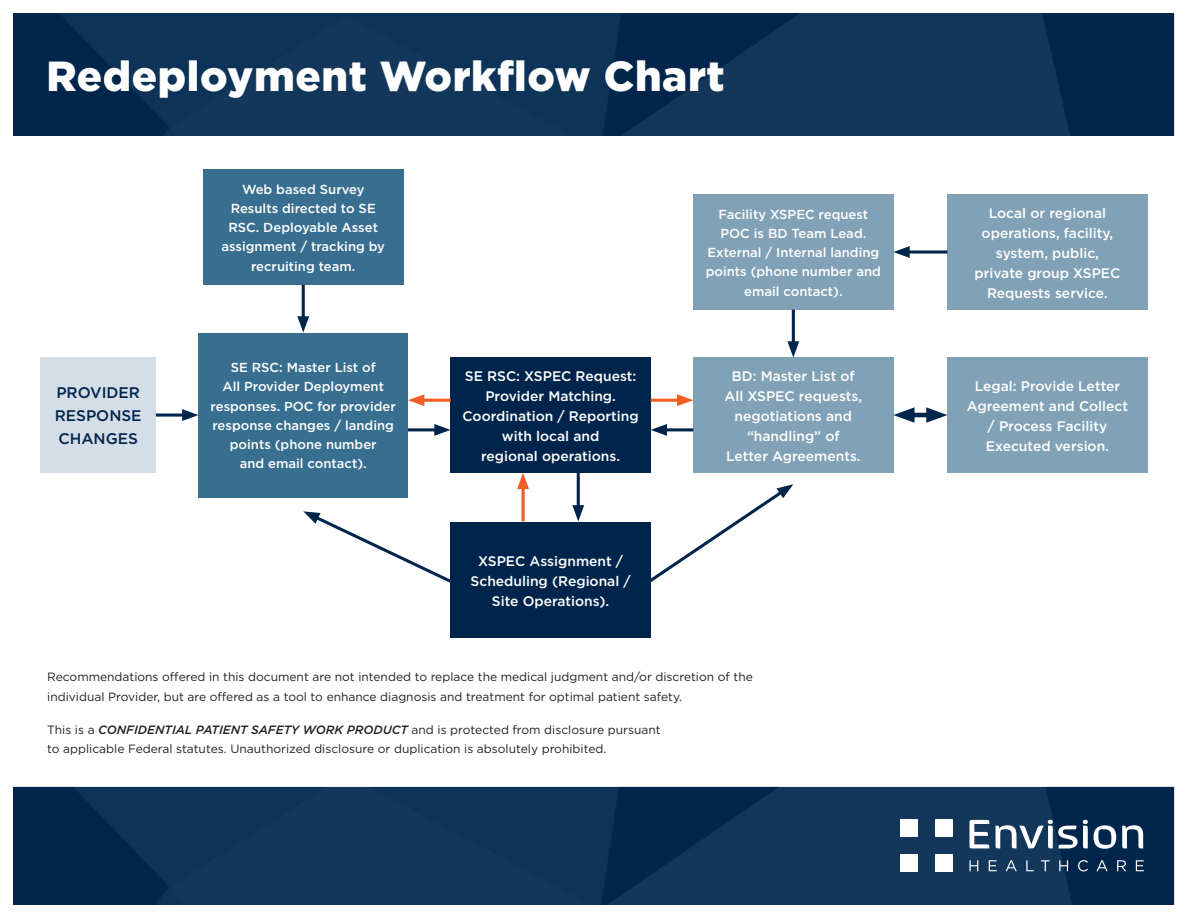
<style>
.page{position:relative;width:1188px;height:918px;background:#fff}
.page>*{position:absolute;margin:0;border:0;box-sizing:border-box;transform-origin:0 0}
.t1{font:900 42px "Gotham";letter-spacing:.015em;color:#fff}
.t2{font:500 15.3px/23.1px "Gotham";color:#00254c;text-align:justify}
.t3{font:500 13.8px/20px "Gotham";color:#fff;text-align:center}
.t4{font:500 13.05px/19.2px "Gotham";color:#fff;text-align:center}
.t5{font:12px/19.5px "Gotham";color:#231f20}
.s1{font-weight:500;font-style:italic}
</style>
<div class="page">
<div style="left:451px;top:357px;width:200px;height:116px;background:#00254c"></div>
<div style="left:451px;top:522px;width:200px;height:116px;background:#00254c"></div>
<div style="left:40px;top:357px;width:116px;height:116px;background:#d5dde6"></div>
<div style="left:198px;top:333px;width:210px;height:165px;background:#386e8f"></div>
<div style="left:947px;top:357px;width:201px;height:116px;background:#80a1b6"></div>
<div style="left:693px;top:357px;width:200px;height:116px;background:#80a1b6"></div>
<div style="left:947px;top:194px;width:201px;height:116px;background:#80a1b6"></div>
<div style="left:693px;top:194px;width:200px;height:116px;background:#80a1b6"></div>
<div style="left:203px;top:169px;width:200px;height:116px;background:#386e8f"></div>
<hr style="left:156px;top:414px;width:32px;height:3px;background:#00254c">
<svg style="left:182px;top:409px;width:16px;height:12px"></svg>
<hr style="left:408px;top:428px;width:32px;height:3px;background:#00254c">
<svg style="left:434px;top:424px;width:17px;height:12px"></svg>
<hr style="left:419px;top:399px;width:32px;height:3px;background:#f15d22">
<svg style="left:408px;top:394px;width:16px;height:12px"></svg>
<hr style="left:661px;top:428px;width:32px;height:3px;background:#00254c">
<svg style="left:651px;top:424px;width:16px;height:12px"></svg>
<hr style="left:651px;top:399px;width:32px;height:3px;background:#f15d22">
<svg style="left:677px;top:394px;width:16px;height:12px"></svg>
<hr style="left:906px;top:413px;width:29px;height:4px;background:#00254c">
<svg style="left:893px;top:407px;width:22px;height:16px"></svg>
<svg style="left:926px;top:407px;width:21px;height:16px"></svg>
<hr style="left:577px;top:473px;width:3px;height:38px;background:#00254c">
<svg style="left:572px;top:505px;width:12px;height:17px"></svg>
<hr style="left:522px;top:483px;width:3px;height:39px;background:#f15d22">
<svg style="left:517px;top:473px;width:12px;height:16px"></svg>
<svg style="left:910px;top:250px;width:37px;height:4px"></svg>
<svg style="left:893px;top:246px;width:17px;height:12px"></svg>
<hr style="left:792px;top:310px;width:3px;height:37px;background:#00254c">
<svg style="left:787px;top:341px;width:12px;height:17px"></svg>
<hr style="left:302px;top:285px;width:3px;height:37px;background:#00254c">
<svg style="left:297px;top:316px;width:12px;height:17px"></svg>
<svg style="left:651px;top:484px;width:142px;height:98px"></svg>
<svg style="left:303px;top:511px;width:148px;height:76px"></svg>
<img style="left:14px;top:14px;width:1160px;height:122px">
<img style="left:14px;top:787px;width:1160px;height:117px">
<svg style="left:969px;top:820px;width:20px;height:28px"></svg>
<svg style="left:996px;top:820px;width:92px;height:29px"></svg>
<svg style="left:1094px;top:825px;width:22px;height:24px"></svg>
<svg style="left:1122px;top:825px;width:21px;height:23px"></svg>
<svg style="left:969px;top:860px;width:9px;height:11px"></svg>
<svg style="left:989px;top:860px;width:8px;height:11px"></svg>
<svg style="left:1006px;top:860px;width:11px;height:11px"></svg>
<svg style="left:1026px;top:860px;width:8px;height:11px"></svg>
<svg style="left:1041px;top:860px;width:9px;height:11px"></svg>
<svg style="left:1059px;top:860px;width:9px;height:11px"></svg>
<svg style="left:1078px;top:860px;width:10px;height:11px"></svg>
<svg style="left:1096px;top:860px;width:12px;height:11px"></svg>
<svg style="left:1117px;top:860px;width:9px;height:11px"></svg>
<svg style="left:1136px;top:860px;width:8px;height:11px"></svg>
<div style="left:901px;top:854px;width:17px;height:17px;background:#fff"></div>
<div style="left:935px;top:854px;width:17px;height:17px;background:#fff"></div>
<div style="left:901px;top:820px;width:17px;height:17px;background:#fff"></div>
<div style="left:935px;top:820px;width:17px;height:17px;background:#fff"></div>
<p class="t1" style="left:46px;top:48px;width:680px">Redeployment Workflow Chart</p>
<p class="t2" style="left:55px;top:381px;width:88px">PROVIDER RESPONSE CHANGES</p>
<p class="t4" style="left:221px;top:179px;width:165px">Web based Survey<br>Results directed to SE<br>RSC. Deployable Asset assignment / tracking by recruiting team.</p>
<p class="t4" style="left:211px;top:358px;width:187px">SE RSC: Master List of<br>All Provider Deployment responses. POC for provider response changes / landing points (phone number<br>and email contact).</p>
<p class="t3" style="left:463px;top:366px;width:178px">SE RSC: XSPEC Request:<br>Provider Matching.<br>Coordination / Reporting with local and<br>regional operations.</p>
<p class="t3" style="left:471px;top:551px;width:162px">XSPEC Assignment /<br>Scheduling (Regional /<br>Site Operations).</p>
<p class="t4" style="left:706px;top:204px;width:177px">Facility XSPEC request<br>POC is BD Team Lead.<br>External / Internal landing points (phone number and email contact).</p>
<p class="t3" style="left:725px;top:366px;width:139px">BD: Master List of<br>All XSPEC requests, negotiations and “handling” of<br>Letter Agreements.</p>
<p class="t5" style="left:47px;top:667px;width:707px">Recommendations offered in this document are not intended to replace the medical judgment and/or discretion of the individual Provider, but are offered as a tool to enhance diagnosis and treatment for optimal patient safety.</p>
<p class="t5" style="left:47px;top:719px;width:615px">This is a <span class="s1">CONFIDENTIAL PATIENT SAFETY WORK PRODUCT</span> and is protected from disclosure pursuant to applicable Federal statutes. Unauthorized disclosure or duplication is absolutely prohibited.</p>
<p class="t3" style="left:974px;top:203px;width:147px">Local or regional operations, facility, system, public, private group XSPEC<br>Requests service.</p>
<p class="t3" style="left:967px;top:376px;width:163px">Legal: Provide Letter<br>Agreement and Collect / Process Facility<br>Executed version.</p>
</div>
